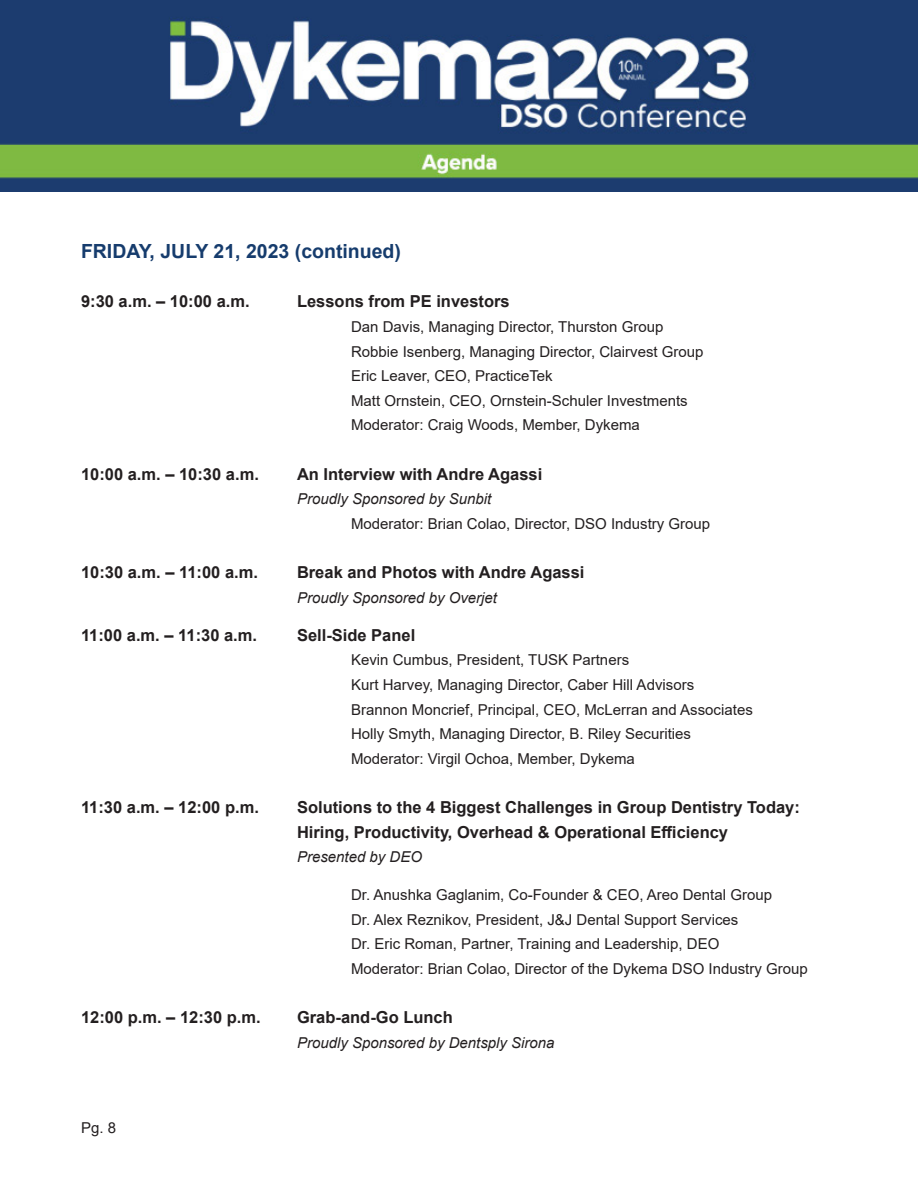
<style>
.page{position:relative;width:918px;height:1188px;background:#fff}
.page>*{position:absolute;margin:0;border:0;box-sizing:border-box;transform-origin:0 0}
.Topics_and_Times{font:700 19.5px "Arial";color:#163c6d}
.Topics_and_Times-2{font:700 16.5px/24.6px "Arial";color:#231f20}
.Panel_Descriptions{font:15px "Arial";color:#231f20}
.Sponsors{font:italic 15px "Arial";color:#231f20}
.Panel_Descriptions-2{font:italic 15px "Arial";color:#231f20}
</style>
<div class="page">
<img style="left:0;top:0;width:918px;height:191px">
<p class="Topics_and_Times" style="left:81px;top:238px;width:322px">FRIDAY, JULY 21, 2023 (continued)</p>
<p class="Topics_and_Times-2" style="left:81px;top:290px;width:170px">9:30 a.m. – 10:00 a.m.</p>
<p class="Topics_and_Times-2" style="left:297px;top:290px;width:214px">Lessons from PE investors</p>
<p class="Panel_Descriptions" style="left:351px;top:316px;width:314px">Dan Davis, Managing Director, Thurston Group</p>
<p class="Panel_Descriptions" style="left:351px;top:341px;width:354px">Robbie Isenberg, Managing Director, Clairvest Group</p>
<p class="Panel_Descriptions" style="left:351px;top:366px;width:203px">Eric Leaver, CEO, PracticeTek</p>
<p class="Panel_Descriptions" style="left:351px;top:390px;width:338px">Matt Ornstein, CEO, Ornstein-Schuler Investments</p>
<p class="Panel_Descriptions" style="left:351px;top:415px;width:290px">Moderator: Craig Woods, Member, Dykema</p>
<p class="Topics_and_Times-2" style="left:81px;top:462px;width:179px">10:00 a.m. – 10:30 a.m.</p>
<p class="Topics_and_Times-2" style="left:297px;top:462px;width:247px">An Interview with Andre Agassi</p>
<p class="Panel_Descriptions-2" style="left:297px;top:489px;width:196px">Proudly Sponsored by Sunbit</p>
<p class="Panel_Descriptions" style="left:351px;top:513px;width:361px">Moderator: Brian Colao, Director, DSO Industry Group</p>
<p class="Topics_and_Times-2" style="left:81px;top:560px;width:179px">10:30 a.m. – 11:00 a.m.</p>
<p class="Topics_and_Times-2" style="left:297px;top:560px;width:289px">Break and Photos with Andre Agassi</p>
<p class="Sponsors" style="left:297px;top:588px;width:202px">Proudly Sponsored by Overjet</p>
<p class="Topics_and_Times-2" style="left:81px;top:623px;width:178px">11:00 a.m. – 11:30 a.m.</p>
<p class="Topics_and_Times-2" style="left:297px;top:623px;width:120px">Sell-Side Panel</p>
<p class="Panel_Descriptions" style="left:351px;top:650px;width:280px">Kevin Cumbus, President, TUSK Partners</p>
<p class="Panel_Descriptions" style="left:351px;top:674px;width:345px">Kurt Harvey, Managing Director, Caber Hill Advisors</p>
<p class="Panel_Descriptions" style="left:351px;top:699px;width:403px">Brannon Moncrief, Principal, CEO, McLerran and Associates</p>
<p class="Panel_Descriptions" style="left:351px;top:724px;width:342px">Holly Smyth, Managing Director, B. Riley Securities</p>
<p class="Panel_Descriptions" style="left:351px;top:748px;width:285px">Moderator: Virgil Ochoa, Member, Dykema</p>
<p class="Topics_and_Times-2" style="left:81px;top:795px;width:179px">11:30 a.m. – 12:00 p.m.</p>
<p class="Topics_and_Times-2" style="left:297px;top:795px;width:504px">Solutions to the 4 Biggest Challenges in Group Dentistry Today:<br>Hiring, Productivity, Overhead &amp; Operational Efficiency</p>
<p class="Sponsors" style="left:297px;top:847px;width:127px">Presented by DEO</p>
<p class="Panel_Descriptions" style="left:351px;top:885px;width:423px">Dr. Anushka Gaglanim, Co-Founder &amp; CEO, Areo Dental Group</p>
<p class="Panel_Descriptions" style="left:351px;top:909px;width:389px">Dr. Alex Reznikov, President, J&amp;J Dental Support Services</p>
<p class="Panel_Descriptions" style="left:351px;top:934px;width:370px">Dr. Eric Roman, Partner, Training and Leadership, DEO</p>
<p class="Panel_Descriptions" style="left:351px;top:958px;width:458px">Moderator: Brian Colao, Director of the Dykema DSO Industry Group</p>
<p class="Topics_and_Times-2" style="left:81px;top:1005px;width:181px">12:00 p.m. – 12:30 p.m.</p>
<p class="Topics_and_Times-2" style="left:297px;top:1005px;width:157px">Grab-and-Go Lunch</p>
<p class="Sponsors" style="left:297px;top:1033px;width:259px">Proudly Sponsored by Dentsply Sirona</p>
<p class="Panel_Descriptions" style="left:81px;top:1118px;width:37px">Pg. 8</p>
</div>
